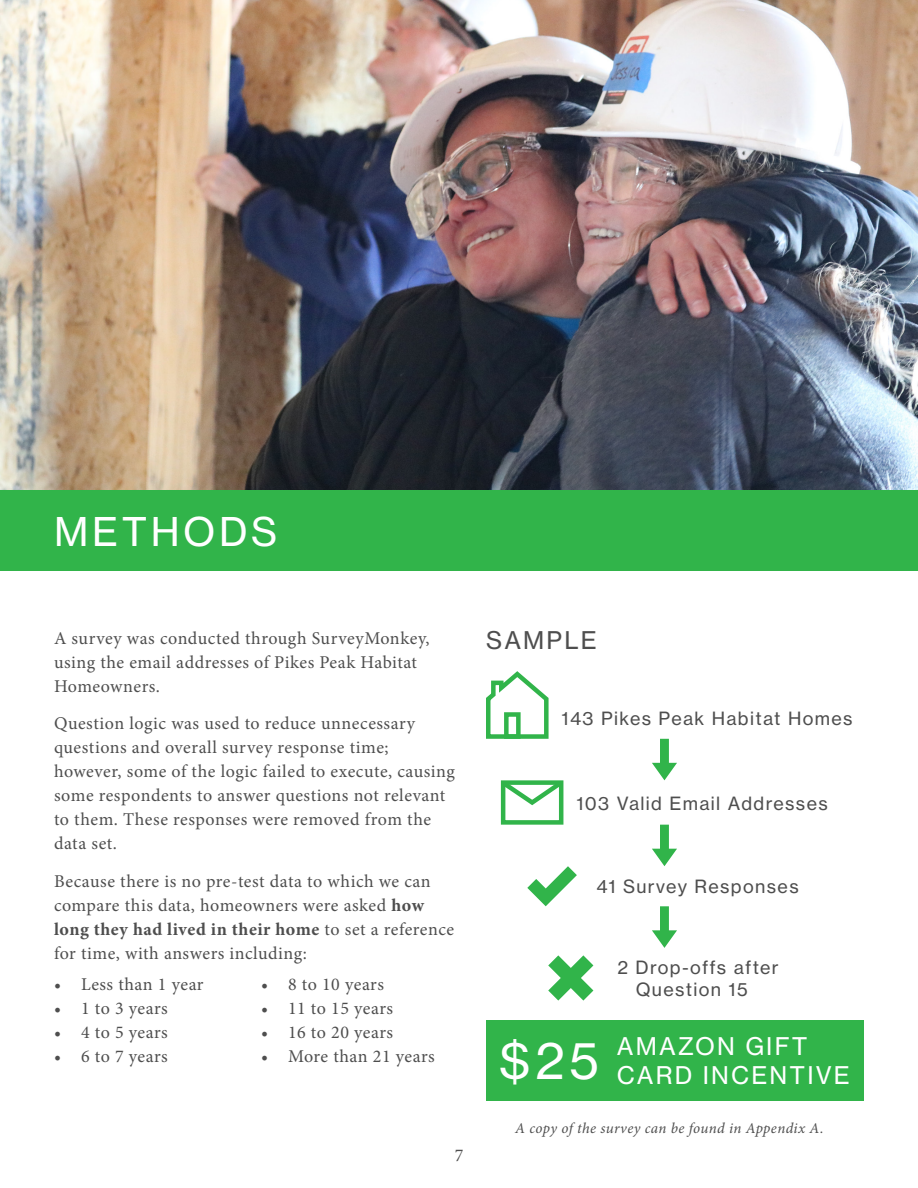
<style>
.page{position:relative;width:918px;height:1188px;background:#fff}
.page>*{position:absolute;margin:0;border:0;box-sizing:border-box;transform-origin:0 0}
.Section_Header{font:48px "N Haas Grotesk TX Pro 55 Rg";color:#fff}
.Section_Header-2{font:39px "N Haas Grotesk TX Pro 55 Rg";letter-spacing:.09em;color:#fff}
.Header_2{font:24px "N Haas Grotesk TX Pro 55 Rg";letter-spacing:.09em;color:#fff}
.Header_2-2{font:24px "N Haas Grotesk TX Pro 55 Rg";letter-spacing:.09em;color:#4e4e4e}
.Body{font:18px/24px "Minion Pro";letter-spacing:.025em;color:#4e4e4e}
.Subhead{font:18px/21.6px "N Haas Grotesk TX Pro 55 Rg";letter-spacing:.075em;color:#4e4e4e}
.Table{font:italic 15px "Minion Pro";letter-spacing:.02em;color:#4e4e4e}
.s1{font-weight:700}
</style>
<div class="page">
<div style="left:486px;top:1020px;width:378px;height:81px;background:#31b44a"></div>
<svg style="left:548px;top:955px;width:45px;height:46px"></svg>
<svg style="left:527px;top:866px;width:50px;height:40px"></svg>
<svg style="left:652px;top:825px;width:25px;height:41px"></svg>
<div style="left:501px;top:780px;width:62px;height:45px;border:4px solid #31b44a"></div>
<svg style="left:500px;top:780px;width:64px;height:28px"></svg>
<svg style="left:652px;top:739px;width:25px;height:41px"></svg>
<svg style="left:486px;top:671px;width:63px;height:68px"></svg>
<div style="left:504px;top:712px;width:17px;height:27px;border:4px solid #31b44a"></div>
<svg style="left:652px;top:906px;width:25px;height:42px"></svg>
<img style="left:0;top:0;width:918px;height:490px">
<div style="left:0;top:490px;width:918px;height:81px;background:#31b44a"></div>
<p class="Section_Header-2" style="left:54px;top:508px;width:225px">METHODS</p>
<p class="Body" style="left:54px;top:626px;width:377px">A survey was conducted through SurveyMonkey,</p>
<p class="Header_2-2" style="left:486px;top:626px;width:112px">SAMPLE</p>
<p class="Body" style="left:54px;top:650px;width:365px">using the email addresses of Pikes Peak Habitat<br>Homeowners.</p>
<p class="Body" style="left:54px;top:712px;width:402px">Question logic was used to reduce unnecessary questions and overall survey response time; however, some of the logic failed to execute, causing some respondents to answer questions not relevant to them. These responses were removed from the data set.</p>
<p class="Body" style="left:54px;top:869px;width:402px">Because there is no pre-test data to which we can compare this data, homeowners were asked <span class="s1">how long they had lived in their home</span> to set a reference for time, with answers including:</p>
<p class="Body" style="left:54px;top:972px;width:151px">• Less than 1 year</p>
<p class="Body" style="left:54px;top:996px;width:115px">• 1 to 3 years</p>
<p class="Body" style="left:54px;top:1020px;width:115px">• 4 to 5 years</p>
<p class="Body" style="left:54px;top:1044px;width:115px">• 6 to 7 years</p>
<p class="Subhead" style="left:562px;top:708px;width:293px">143 Pikes Peak Habitat Homes</p>
<p class="Subhead" style="left:577px;top:792px;width:253px">103 Valid Email Addresses</p>
<p class="Subhead" style="left:596px;top:876px;width:204px">41 Survey Responses</p>
<p class="Subhead" style="left:636px;top:957px;width:145px;text-indent:-18px">2 Drop-offs after<br>Question 15</p>
<p class="Body" style="left:261px;top:972px;width:125px">• 8 to 10 years</p>
<p class="Body" style="left:261px;top:996px;width:134px">• 11 to 15 years</p>
<p class="Body" style="left:261px;top:1020px;width:134px">• 16 to 20 years</p>
<p class="Body" style="left:261px;top:1044px;width:175px">• More than 21 years</p>
<p class="Header_2" style="left:617px;top:1032px;width:192px">AMAZON GIFT</p>
<p class="Section_Header" style="left:499px;top:1032px;width:101px">$25</p>
<p class="Header_2" style="left:617px;top:1061px;width:235px">CARD INCENTIVE</p>
<p class="Body" style="left:455px;top:1143px;width:10px">7</p>
<p class="Table" style="left:515px;top:1118px;width:310px">A copy of the survey can be found in Appendix A.</p>
</div>
